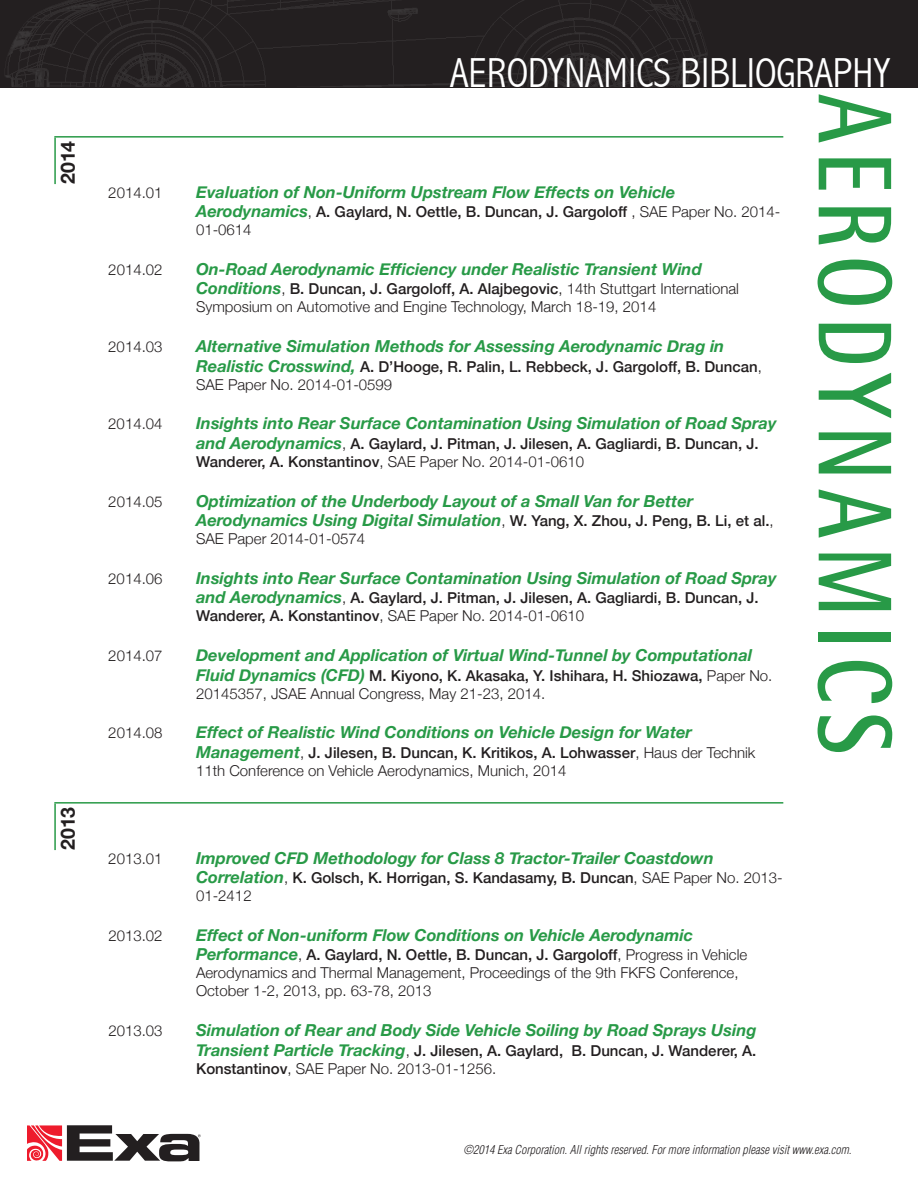
<style>
.page{position:relative;width:918px;height:1188px;background:#fff}
.page>*{position:absolute;margin:0;border:0;box-sizing:border-box;transform-origin:0 0}
.t1{font:700 105px "Rotis Semi Sans";letter-spacing:.1em;color:#289a47;scale:.8 1}
.t2{font:300 condensed 42px "Abadi";color:#fff}
.t3{font:700 19.5px "Helvetica Neue";color:#231f20}
.t4{font:italic 700 16.5px/19.5px "Helvetica Neue";color:#289a47}
.t5{font:300 15px/18px "Helvetica Neue";color:#231f20}
.t6{font:500 15px/18px "Helvetica Neue";color:#231f20}
.t7{font:italic 300 condensed 12px "Helvetica";color:#231f20}
.s1{font-weight:700;font-style:italic;font-size:16.5px;color:#289a47}
.s2{font-weight:300}
.s3{font-weight:500}
.s4{font-weight:300;font-style:normal;font-size:15px;color:#231f20}
.s5{font-weight:500;font-style:normal;font-size:15px;color:#231f20}
</style>
<div class="page">
<div style="left:0;top:0;width:918px;height:88px;background:#231f20"></div>
<img style="left:5px;top:0;width:702px;height:86px">
<svg style="left:27px;top:1125px;width:174px;height:36px"></svg>
<hr style="left:54px;top:136px;width:729px;height:2px;background:#289a47">
<hr style="left:54px;top:138px;width:2px;height:46px;background:#289a47">
<hr style="left:54px;top:802px;width:729px;height:2px;background:#289a47">
<hr style="left:54px;top:804px;width:2px;height:46px;background:#289a47">
<p class="t3" style="left:53px;top:184px;width:45px;rotate:-90deg">2014</p>
<p class="t3" style="left:53px;top:850px;width:45px;rotate:-90deg">2013</p>
<h2 class="t2" style="left:450px;top:48px;width:442px">AERODYNAMICS BIBLIOGRAPHY</h2>
<h1 class="t1" style="left:919px;top:94px;width:827px;rotate:90deg">AERODYNAMICS</h1>
<p class="t5" style="left:108px;top:182px;width:56px">2014.01</p>
<p class="t4" style="left:196px;top:182px;width:481px">Evaluation of Non-Uniform Upstream Flow Effects on Vehicle</p>
<p class="t6" style="left:196px;top:202px;width:586px"><span class="s1">Aerodynamics</span><span class="s2">,</span> A. Gaylard, N. Oettle, B. Duncan, J. Gargoloff <span class="s2">, SAE Paper No. 2014-<br>01-0614</span></p>
<p class="t5" style="left:108px;top:260px;width:56px">2014.02</p>
<p class="t4" style="left:196px;top:260px;width:507px">On-Road Aerodynamic Efficiency under Realistic Transient Wind</p>
<p class="t5" style="left:196px;top:279px;width:544px"><span class="s1">Conditions</span>, <span class="s3">B. Duncan, J. Gargoloff, A. Alajbegovic</span>, 14th Stuttgart International<br>Symposium on Automotive and Engine Technology, March 18-19, 2014</p>
<p class="t5" style="left:108px;top:337px;width:56px">2014.03</p>
<p class="t4" style="left:196px;top:337px;width:530px">Alternative Simulation Methods for Assessing Aerodynamic Drag in</p>
<p class="t6" style="left:196px;top:357px;width:567px"><span class="s1">Realistic Crosswind,</span> A. D’Hooge, R. Palin, L. Rebbeck, J. Gargoloff, B. Duncan<span class="s2">,<br>SAE Paper No. 2014-01-0599</span></p>
<p class="t5" style="left:108px;top:414px;width:56px">2014.04</p>
<p class="t4" style="left:196px;top:414px;width:582px">Insights into Rear Surface Contamination Using Simulation of Road Spray</p>
<p class="t6" style="left:196px;top:434px;width:564px"><span class="s1">and Aerodynamics</span><span class="s2">,</span> A. Gaylard, J. Pitman, J. Jilesen, A. Gagliardi, B. Duncan, J.<br>Wanderer, A. Konstantinov<span class="s2">, SAE Paper No. 2014-01-0610</span></p>
<p class="t5" style="left:108px;top:491px;width:56px">2014.05</p>
<p class="t4" style="left:196px;top:491px;width:579px">Optimization of the Underbody Layout of a Small Van for Better<br>Aerodynamics Using Digital Simulation<span class="s4">,</span> <span class="s5">W. Yang, X. Zhou, J. Peng, B. Li, et al.</span><span class="s4">,</span></p>
<p class="t5" style="left:196px;top:529px;width:170px">SAE Paper 2014-01-0574</p>
<p class="t5" style="left:108px;top:569px;width:56px">2014.06</p>
<p class="t4" style="left:196px;top:569px;width:582px">Insights into Rear Surface Contamination Using Simulation of Road Spray</p>
<p class="t6" style="left:196px;top:588px;width:564px"><span class="s1">and Aerodynamics</span><span class="s2">,</span> A. Gaylard, J. Pitman, J. Jilesen, A. Gagliardi, B. Duncan, J.<br>Wanderer, A. Konstantinov<span class="s2">, SAE Paper No. 2014-01-0610</span></p>
<p class="t5" style="left:108px;top:646px;width:56px">2014.07</p>
<p class="t4" style="left:196px;top:646px;width:558px">Development and Application of Virtual Wind-Tunnel by Computational</p>
<p class="t5" style="left:196px;top:665px;width:578px"><span class="s1">Fluid Dynamics (CFD)</span> <span class="s3">M. Kiyono, K. Akasaka, Y. Ishihara, H. Shiozawa,</span> Paper No.<br>20145357, JSAE Annual Congress, May 21-23, 2014.</p>
<p class="t5" style="left:108px;top:723px;width:56px">2014.08</p>
<p class="t4" style="left:196px;top:723px;width:497px">Effect of Realistic Wind Conditions on Vehicle Design for Water</p>
<p class="t5" style="left:196px;top:743px;width:561px"><span class="s1">Management</span>, <span class="s3">J. Jilesen, B. Duncan, K. Kritikos, A. Lohwasser</span>, Haus der Technik<br>11th Conference on Vehicle Aerodynamics, Munich, 2014</p>
<p class="t5" style="left:108px;top:848px;width:56px">2013.01</p>
<p class="t4" style="left:196px;top:848px;width:519px">Improved CFD Methodology for Class 8 Tractor-Trailer Coastdown</p>
<p class="t6" style="left:196px;top:868px;width:588px"><span class="s1">Correlation</span><span class="s2">,</span> K. Golsch, K. Horrigan, S. Kandasamy, B. Duncan<span class="s2">, SAE Paper No. 2013-<br>01-2412</span></p>
<p class="t5" style="left:108px;top:926px;width:56px">2013.02</p>
<p class="t4" style="left:196px;top:926px;width:498px">Effect of Non-uniform Flow Conditions on Vehicle Aerodynamic</p>
<p class="t5" style="left:196px;top:945px;width:553px"><span class="s1">Performance</span>, <span class="s3">A. Gaylard, N. Oettle, B. Duncan, J. Gargoloff</span>, Progress in Vehicle<br>Aerodynamics and Thermal Management, Proceedings of the 9th FKFS Conference,<br>October 1-2, 2013, pp. 63-78, 2013</p>
<p class="t5" style="left:108px;top:1021px;width:56px">2013.03</p>
<p class="t4" style="left:196px;top:1021px;width:562px">Simulation of Rear and Body Side Vehicle Soiling by Road Sprays Using</p>
<p class="t6" style="left:196px;top:1041px;width:562px"><span class="s1">Transient Particle Tracking</span><span class="s2">,</span> J. Jilesen, A. Gaylard, B. Duncan, J. Wanderer, A.<br>Konstantinov<span class="s2">, SAE Paper No. 2013-01-1256.</span></p>
<p class="t7" style="left:464px;top:1142px;width:389px">©2014 Exa Corporation. All rights reserved. For more information please visit www.exa.com.</p>
</div>
